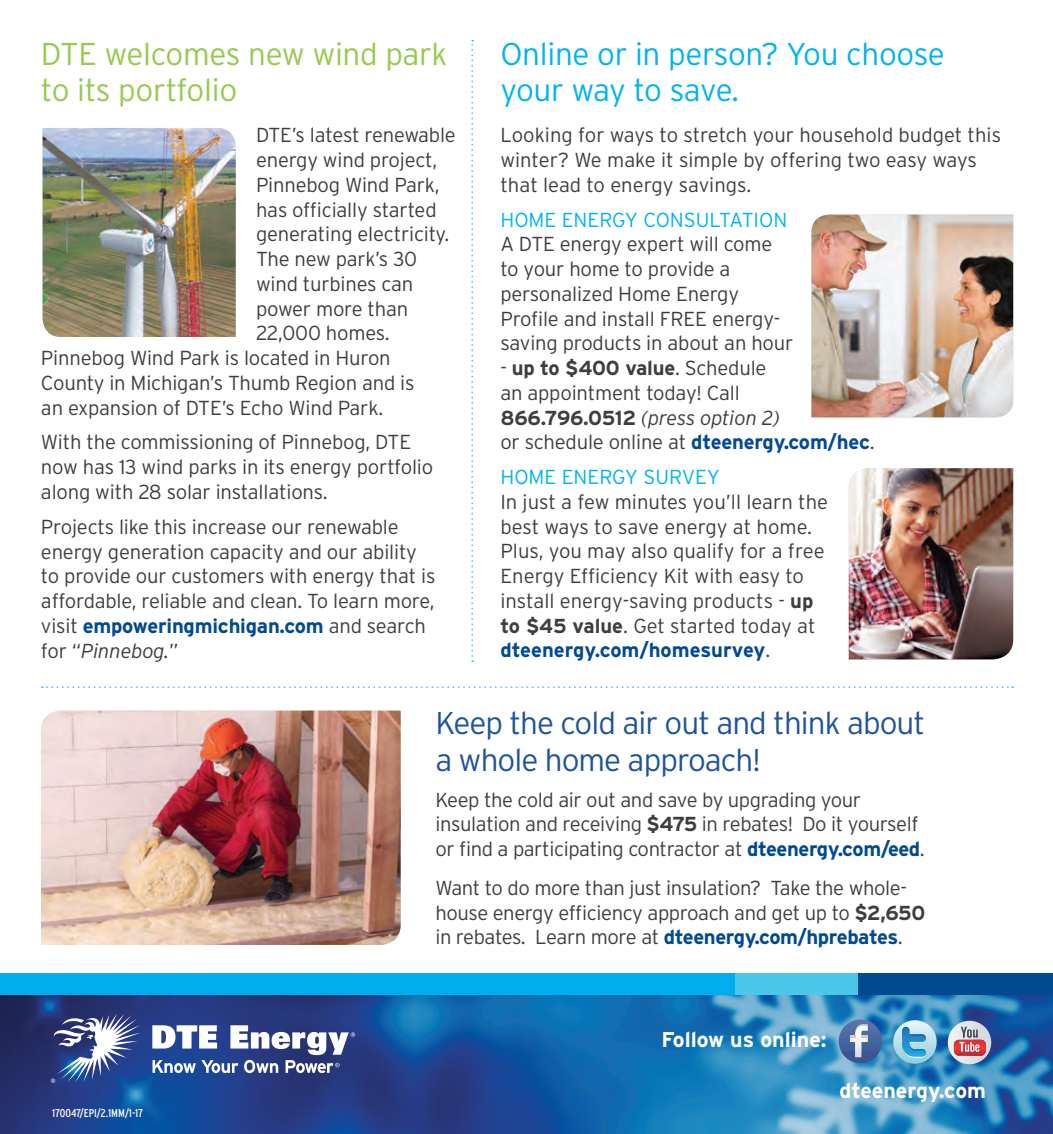
<style>
.page{position:relative;width:1053px;height:1134px;background:#fff}
.page>*{position:absolute;margin:0;border:0;box-sizing:border-box;transform-origin:0 0}
.Body{font:300 31.5px/37.8px "Interstate";letter-spacing:-.03em;color:#1e5498}
.Body-2{font:300 31.5px/36px "Interstate";letter-spacing:-.01em;color:#00b3ef}
.Body-3{font:300 31.5px/36px "Interstate";letter-spacing:-.01em;color:#96ca4e}
.Body-4{font:700 21.38px "Interstate";color:#fff}
.Body-5{font:300 20.25px/24.8px "Interstate";letter-spacing:-.01em;color:#3e3e3f}
.Body-6{font:300 20.25px "Interstate";color:#00b3ef}
.Body-7{font:condensed 11.25px "Interstate";color:#fff}
.s1{font-weight:700;color:#014990}
.s2{font-style:italic}
.s3{font-weight:700}
</style>
<div class="page">
<img style="left:43px;top:128px;width:193px;height:209px">
<img style="left:811px;top:215px;width:202px;height:202px">
<img style="left:849px;top:468px;width:164px;height:191px">
<svg style="left:471px;top:40px;width:2px;height:622px"></svg>
<svg style="left:42px;top:686px;width:971px;height:2px"></svg>
<img style="left:0;top:995px;width:1053px;height:139px">
<svg style="left:51px;top:1013px;width:90px;height:70px"></svg>
<svg style="left:152px;top:1025px;width:203px;height:48px"></svg>
<svg style="left:839px;top:1019px;width:43px;height:44px"></svg>
<svg style="left:893px;top:1020px;width:46px;height:44px"></svg>
<svg style="left:948px;top:1021px;width:43px;height:43px"></svg>
<div style="left:832px;top:973px;width:221px;height:22px;background:#014990"></div>
<div style="left:0;top:973px;width:792px;height:22px;background:#00aeef"></div>
<div style="left:736px;top:973px;width:122px;height:22px;background:#4dc7e9"></div>
<img style="left:41px;top:711px;width:360px;height:234px">
<p class="Body-3" style="left:41px;top:36px;width:408px">DTE welcomes new wind park to its portfolio</p>
<p class="Body-5" style="left:256px;top:123px;width:201px">DTE’s latest renewable</p>
<p class="Body-5" style="left:256px;top:147px;width:183px">energy wind project,</p>
<p class="Body-5" style="left:256px;top:172px;width:185px">Pinnebog Wind Park,</p>
<p class="Body-5" style="left:256px;top:197px;width:182px">has officially started</p>
<p class="Body-5" style="left:256px;top:222px;width:195px">generating electricity.</p>
<p class="Body-5" style="left:256px;top:246px;width:163px">The new park’s 30</p>
<p class="Body-5" style="left:256px;top:271px;width:159px">wind turbines can</p>
<p class="Body-5" style="left:256px;top:296px;width:154px">power more than</p>
<p class="Body-5" style="left:256px;top:321px;width:135px">22,000 homes.</p>
<p class="Body-5" style="left:41px;top:345px;width:351px">Pinnebog Wind Park is located in Huron</p>
<p class="Body-5" style="left:41px;top:370px;width:375px">County in Michigan’s Thumb Region and is</p>
<p class="Body-5" style="left:41px;top:395px;width:344px">an expansion of DTE’s Echo Wind Park.</p>
<p class="Body-5" style="left:41px;top:430px;width:394px">With the commissioning of Pinnebog, DTE now has 13 wind parks in its energy portfolio along with 28 solar installations.</p>
<p class="Body-5" style="left:41px;top:514px;width:396px">Projects like this increase our renewable energy generation capacity and our ability to provide our customers with energy that is affordable, reliable and clean. To learn more, visit <span class="s1">empoweringmichigan.com</span> and search for “<span class="s2">Pinnebog.</span>”</p>
<p class="Body-2" style="left:500px;top:36px;width:446px">Online or in person? You choose your way to save.</p>
<p class="Body-5" style="left:500px;top:123px;width:502px">Looking for ways to stretch your household budget this winter? We make it simple by offering two easy ways that lead to energy savings.</p>
<p class="Body-6" style="left:500px;top:207px;width:288px">HOME ENERGY CONSULTATION</p>
<p class="Body-5" style="left:500px;top:232px;width:294px">A DTE energy expert will come to your home to provide a personalized Home Energy<br>Profile and install FREE energy&shy;saving products in about an hour</p>
<p class="Body-5" style="left:500px;top:355px;width:376px">- <span class="s3">up to $400 value</span>. Schedule<br>an appointment today! Call<br><span class="s3">866.796.0512</span> <span class="s2">(press option 2)<br></span>or schedule online at <span class="s1">dteenergy.com/hec</span>.</p>
<p class="Body-6" style="left:500px;top:465px;width:221px">HOME ENERGY SURVEY</p>
<p class="Body-5" style="left:500px;top:489px;width:329px">In just a few minutes you’ll learn the best ways to save energy at home.<br>Plus, you may also qualify for a free Energy Efficiency Kit with easy to install energy-saving products - <span class="s3">up to $45 value</span>. Get started today at <span class="s1">dteenergy.com/homesurvey</span>.</p>
<p class="Body" style="left:435px;top:703px;width:491px">Keep the cold air out and think about a whole home approach!</p>
<p class="Body-5" style="left:435px;top:787px;width:491px">Keep the cold air out and save by upgrading your insulation and receiving <span class="s3">$475</span> in rebates! Do it yourself or find a participating contractor at <span class="s1">dteenergy.com/eed</span>.</p>
<p class="Body-5" style="left:435px;top:875px;width:491px">Want to do more than just insulation? Take the whole&shy;house energy efficiency approach and get up to <span class="s3">$2,650 </span>in rebates. Learn more at <span class="s1">dteenergy.com/hprebates</span>.</p>
<p class="Body-7" style="left:52px;top:1107px;width:93px">170047/EPI/2.1MM/1-17</p>
<p class="Body-4" style="left:661px;top:1026px;width:167px">Follow us online:</p>
<p class="Body-4" style="left:839px;top:1077px;width:148px">dteenergy.com</p>
</div>
